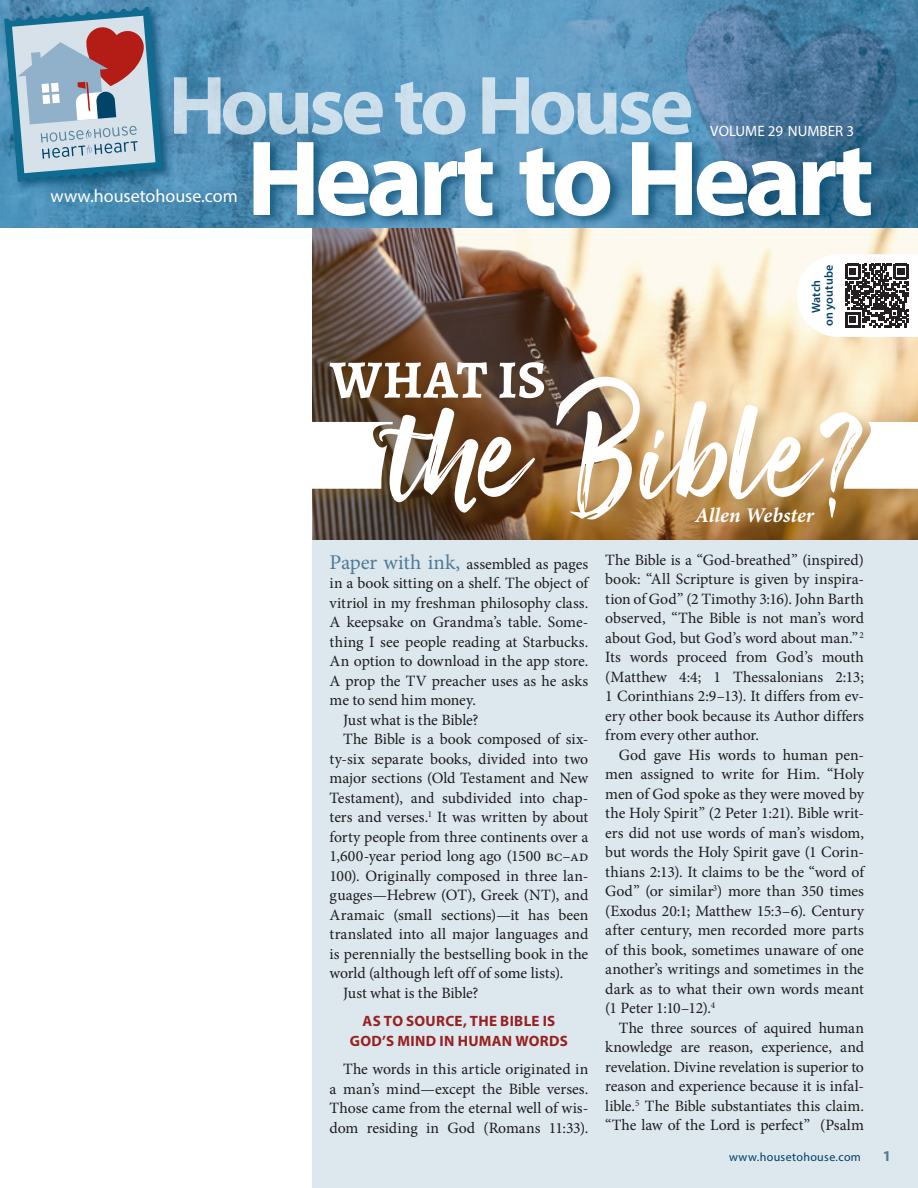
<style>
.page{position:relative;width:918px;height:1188px;background:#fff}
.page>*{position:absolute;margin:0;border:0;box-sizing:border-box;transform-origin:0 0}
.t1{font:italic 700 21px "Minion Pro";letter-spacing:-.005em;color:#fff}
.t2{font:18px "Myriad Pro";color:#fff}
.t3{font:15.75px/19.5px "Minion Pro";letter-spacing:-.005em;color:#231f20;text-align:justify}
.t4{font:700 15px/19.5px "Myriad Pro";letter-spacing:.02em;color:#b22423;text-align:center}
.t5{font:15px "Myriad Pro";color:#fff}
.t6{font:700 15px "Myriad Pro";color:#5c87a1}
.t7{font:12px "Myriad Pro";letter-spacing:.03em;color:#00446a}
.t8{font:600 12px/12.8px "Myriad Pro";letter-spacing:.01em;color:#00446a;text-align:center}
.s1{font-size:21px;color:#5c87a1}
</style>
<div class="page">
<div style="left:313px;top:0;width:605px;height:1188px;background:#dce7ee"></div>
<img style="left:313px;top:228px;width:605px;height:312px">
<img style="left:0;top:0;width:918px;height:228px">
<div style="left:1px;top:3px;width:174px;height:191px;background:#00446a;opacity:.75"></div>
<svg style="left:4px;top:6px;width:159px;height:176px;background:#8da4b7"></svg>
<svg style="left:174px;top:77px;width:517px;height:58px"></svg>
<div style="left:252px;top:137px;width:634px;height:90px;background:#00446a;opacity:.65"></div>
<svg style="left:254px;top:142px;width:617px;height:74px;background:#9abbd0"></svg>
<svg style="left:797px;top:254px;width:121px;height:83px;background:#c0bebd"></svg>
<div style="left:326px;top:358px;width:236px;height:58px;background:#8e6727;opacity:.42"></div>
<svg style="left:330px;top:362px;width:214px;height:36px;background:#aea094"></svg>
<div style="left:313px;top:418px;width:97px;height:89px;background:#8e6727;opacity:.42"></div>
<div style="left:313px;top:422px;width:63px;height:67px;background:#fff"></div>
<div style="left:376px;top:373px;width:504px;height:164px;background:#8e6727;opacity:.42"></div>
<svg style="left:376px;top:366px;width:487px;height:155px;background:#b99f81"></svg>
<div style="left:840px;top:418px;width:78px;height:89px;background:#8e6727;opacity:.42"></div>
<svg style="left:843px;top:422px;width:75px;height:67px;background:#f9f5ef"></svg>
<p class="t2" style="left:51px;top:184px;width:189px">www.housetohouse.com</p>
<p class="t5" style="left:710px;top:122px;width:145px">VOLUME 29 NUMBER 3</p>
<p class="t8" style="left:810px;top:326px;width:62px;rotate:-90deg">Watch<br>on youtube</p>
<p class="t3" style="left:330px;top:554px;width:260px"><span class="s1">Paper with ink,</span> assembled as pages</p>
<p class="t3" style="left:330px;top:574px;width:260px">in a book sitting on a shelf. The object of</p>
<p class="t3" style="left:330px;top:593px;width:260px">vitriol in my freshman philosophy class.</p>
<p class="t3" style="left:330px;top:613px;width:260px">A keepsake on Grandma’s table. Some-</p>
<p class="t3" style="left:330px;top:632px;width:260px">thing I see people reading at Starbucks.</p>
<p class="t3" style="left:330px;top:652px;width:260px">An option to download in the app store.</p>
<p class="t3" style="left:330px;top:671px;width:260px">A prop the TV preacher uses as he asks</p>
<p class="t3" style="left:330px;top:691px;width:148px">me to send him money.</p>
<p class="t3" style="left:343px;top:710px;width:137px">Just what is the Bible?</p>
<p class="t3" style="left:343px;top:730px;width:247px">The Bible is a book composed of six-</p>
<p class="t3" style="left:330px;top:749px;width:260px">ty-six separate books, divided into two</p>
<p class="t3" style="left:330px;top:769px;width:260px">major sections (Old Testament and New</p>
<p class="t3" style="left:330px;top:788px;width:260px">Testament), and subdivided into chap-</p>
<p class="t3" style="left:330px;top:808px;width:260px">ters and verses.<sup>1</sup> It was written by about</p>
<p class="t3" style="left:330px;top:827px;width:260px">forty people from three continents over a</p>
<p class="t3" style="left:330px;top:847px;width:260px">1,600-year period long ago (1500 bc–ad</p>
<p class="t3" style="left:330px;top:866px;width:260px">100). Originally composed in three lan-</p>
<p class="t3" style="left:330px;top:886px;width:260px">guages—Hebrew (OT), Greek (NT), and</p>
<p class="t3" style="left:330px;top:905px;width:260px">Aramaic (small sections)—it has been</p>
<p class="t3" style="left:330px;top:925px;width:260px">translated into all major languages and</p>
<p class="t3" style="left:330px;top:944px;width:260px">is perennially the bestselling book in the</p>
<p class="t3" style="left:330px;top:964px;width:235px">world (although left off of some lists).</p>
<p class="t3" style="left:343px;top:983px;width:137px">Just what is the Bible?</p>
<p class="t4" style="left:350px;top:1011px;width:220px">AS TO SOURCE, THE BIBLE IS<br>GOD’S MIND IN HUMAN WORDS</p>
<p class="t3" style="left:330px;top:1060px;width:260px;text-indent:14px">The words in this article originated in a man’s mind—except the Bible verses.<br>Those came from the eternal well of wis&shy;dom residing in God (Romans 11:33).</p>
<p class="t1" style="left:695px;top:500px;width:120px">Allen Webster</p>
<p class="t3" style="left:605px;top:550px;width:260px">The Bible is a “God-breathed” (inspired) book: “All Scripture is given by inspira&shy;tion of God” (2 Timothy 3:16). John Barth observed, “The Bible is not man’s word about God, but God’s word about man.” <sup>2<br></sup>Its words proceed from God’s mouth (Matthew 4:4; 1 Thessalonians 2:13; 1 Corinthians 2:9–13). It differs from ev&shy;ery other book because its Author differs from every other author.</p>
<p class="t3" style="left:605px;top:745px;width:260px;text-indent:14px">God gave His words to human pen&shy;men assigned to write for Him. “Holy men of God spoke as they were moved by the Holy Spirit” (2 Peter 1:21). Bible writ&shy;ers did not use words of man’s wisdom, but words the Holy Spirit gave (1 Corin&shy;thians 2:13). It claims to be the “word of God” (or similar<sup>3</sup>) more than 350 times (Exodus 20:1; Matthew 15:3–6). Century after century, men recorded more parts of this book, sometimes unaware of one another’s writings and sometimes in the dark as to what their own words meant (1 Peter 1:10–12).<sup>4</sup></p>
<p class="t3" style="left:605px;top:1018px;width:260px;text-indent:14px">The three sources of aquired human knowledge are reason, experience, and revelation. Divine revelation is superior to reason and experience because it is infal&shy;lible.<sup>5</sup> The Bible substantiates this claim. “The law of the Lord is perfect” (Psalm</p>
<p class="t7" style="left:729px;top:1150px;width:133px">www.housetohouse.com</p>
<p class="t6" style="left:883px;top:1146px;width:10px">1</p>
</div>
